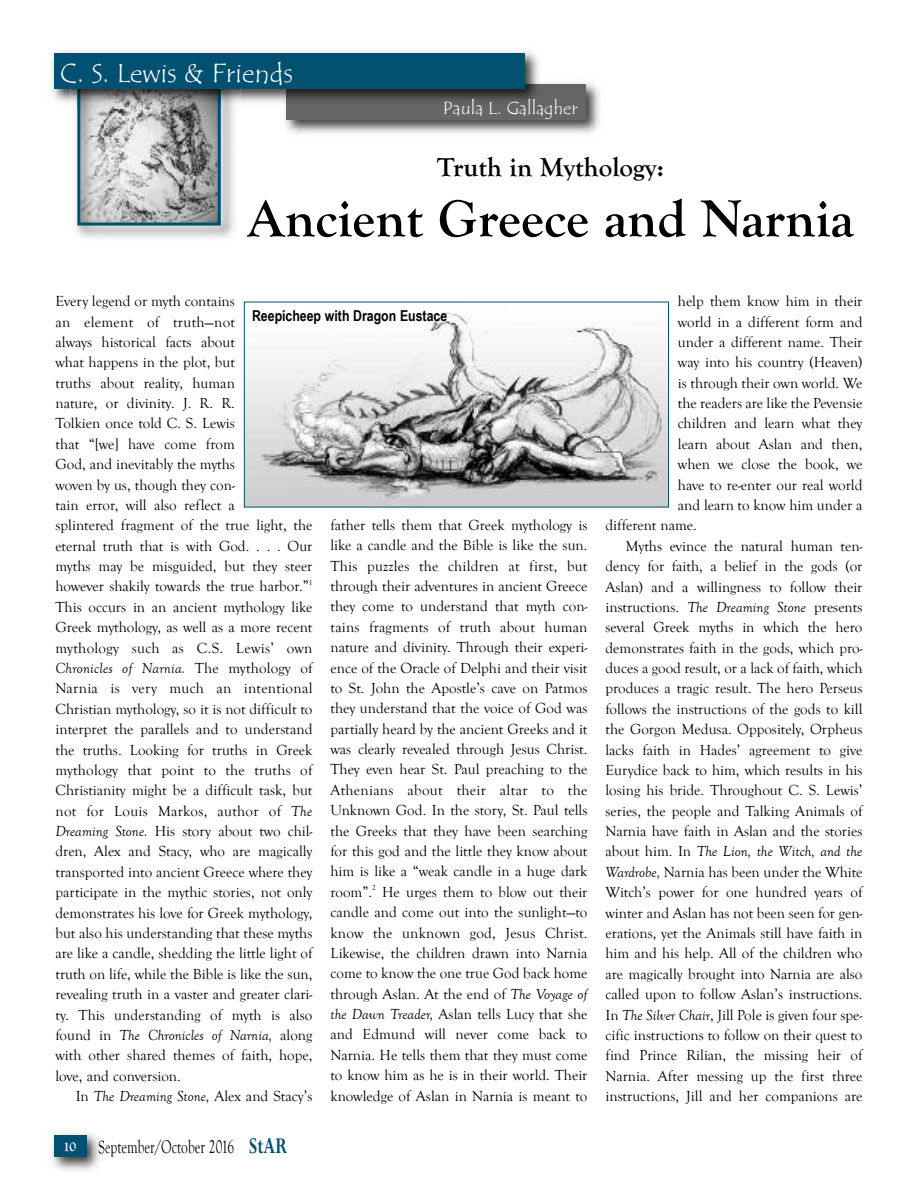
<style>
.page{position:relative;width:918px;height:1188px;background:#fff}
.page>*{position:absolute;margin:0;border:0;box-sizing:border-box;transform-origin:0 0}
.t1{font:700 54px "Goudy Old Style T";color:#000}
.t2{font:27px "Tempus Sans ITC";color:#fff}
.t3{font:700 27px "Goudy Old Style T";color:#000}
.t4{font:18.9px "Goudy Old Style T";color:#000;scale:.71 1}
.t5{font:18px "Tempus Sans ITC";color:#fff}
.t6{font:15px/20.4px "Goudy Old Style T";color:#000}
.t7{font:italic 15px "Goudy Old Style T";color:#000}
.t8{font:700 15px "Arial Narrow";color:#000}
.s1{font-style:italic}
.s2{font-style:normal}
.s3{font-weight:700;font-size:13.5px;color:#fff}
.s4{font-family:"Perpetua";font-weight:700;font-size:25.2px;color:#005171}
</style>
<div class="page">
<img style="left:51px;top:1132px;width:52px;height:39px">
<img style="left:99px;top:1141px;width:7px;height:16px">
<div style="left:54px;top:1135px;width:32px;height:21px;background:#005171"></div>
<img style="left:81px;top:108px;width:136px;height:114px">
<div style="left:77px;top:82px;width:144px;height:144px;border:3px solid #005171"></div>
<img style="left:285px;top:83px;width:315px;height:51px">
<div style="left:287px;top:85px;width:299px;height:35px;background:#666"></div>
<img style="left:52px;top:50px;width:487px;height:53px">
<img style="left:71px;top:89px;width:169px;height:19px">
<img style="left:77px;top:89px;width:144px;height:19px">
<img style="left:280px;top:78px;width:264px;height:30px">
<div style="left:54px;top:53px;width:471px;height:36px;background:#005171"></div>
<img style="left:246px;top:312px;width:421px;height:193px">
<div style="left:244px;top:302px;width:425px;height:205px;border:1px solid #005171"></div>
<h2 class="t2" style="left:60px;top:56px;width:234px">C. S. Lewis &amp; Friends</h2>
<p class="t5" style="left:443px;top:97px;width:136px">Paula L. Gallagher</p>
<h2 class="t3" style="left:437px;top:152px;width:228px">Truth in Mythology:</h2>
<h1 class="t1" style="left:248px;top:188px;width:607px">Ancient Greece and Narnia</h1>
<p class="t6" style="left:55px;top:291px;width:259px">Every legend or myth contains<br>an element of truth—not<br>always historical facts about<br>what happens in the plot, but<br>truths about reality, human<br>nature, or divinity. J. R. R.<br>Tolkien once told C. S. Lewis<br>that “[we] have come from<br>God, and inevitably the myths<br>woven by us, though they con-<br>tain error, will also reflect a<br>splintered fragment of the true light, the eternal truth that is with God. . . . Our myths may be misguided, but they steer however shakily towards the true harbor.”<sup>1<br></sup>This occurs in an ancient mythology like Greek mythology, as well as a more recent mythology such as C.S. Lewis’ own <span class="s1">Chronicles of Narnia.</span> The mythology of Narnia is very much an intentional Christian mythology, so it is not difficult to interpret the parallels and to understand the truths. Looking for truths in Greek mythology that point to the truths of Christianity might be a difficult task, but not for Louis Markos, author of <span class="s1">The Dreaming Stone.</span> His story about two chil&shy;dren, Alex and Stacy, who are magically transported into ancient Greece where they participate in the mythic stories, not only demonstrates his love for Greek mythology, but also his understanding that these myths are like a candle, shedding the little light of truth on life, while the Bible is like the sun, revealing truth in a vaster and greater clari&shy;ty. This understanding of myth is also found in <span class="s1">The Chronicles of Narnia,</span> along with other shared themes of faith, hope, love, and conversion.</p>
<p class="t7" style="left:76px;top:1088px;width:238px"><span class="s2">In</span> The Dreaming Stone, <span class="s2">Alex and Stacy’s</span></p>
<p class="t8" style="left:252px;top:307px;width:197px">Reepicheep with Dragon Eustace</p>
<p class="t6" style="left:330px;top:515px;width:259px;text-align:justify">father tells them that Greek mythology is like a candle and the Bible is like the sun.<br>This puzzles the children at first, but through their adventures in ancient Greece they come to understand that myth con&shy;tains fragments of truth about human nature and divinity. Through their experi&shy;ence of the Oracle of Delphi and their visit to St. John the Apostle’s cave on Patmos they understand that the voice of God was partially heard by the ancient Greeks and it was clearly revealed through Jesus Christ.<br>They even hear St. Paul preaching to the Athenians about their altar to the Unknown God. In the story, St. Paul tells the Greeks that they have been searching for this god and the little they know about him is like a “weak candle in a huge dark room”.<sup>2</sup> He urges them to blow out their candle and come out into the sunlight—to know the unknown god, Jesus Christ.<br>Likewise, the children drawn into Narnia come to know the one true God back home through Aslan. At the end of <span class="s1">The Voyage of the Dawn Treader,</span> Aslan tells Lucy that she and Edmund will never come back to Narnia. He tells them that they must come to know him as he is in their world. Their knowledge of Aslan in Narnia is meant to</p>
<p class="t4" style="left:63px;top:1136px;width:317px"><span class="s3">10</span> September/October 2016 <span class="s4">StAR</span></p>
<p class="t6" style="left:678px;top:291px;width:186px">help them know him in their</p>
<p class="t6" style="left:678px;top:311px;width:186px">world in a different form and</p>
<p class="t6" style="left:678px;top:332px;width:186px">under a different name. Their</p>
<p class="t6" style="left:678px;top:352px;width:186px">way into his country (Heaven)</p>
<p class="t6" style="left:678px;top:373px;width:186px">is through their own world. We</p>
<p class="t6" style="left:678px;top:393px;width:186px">the readers are like the Pevensie</p>
<p class="t6" style="left:678px;top:413px;width:186px">children and learn what they</p>
<p class="t6" style="left:678px;top:434px;width:186px">learn about Aslan and then,</p>
<p class="t6" style="left:678px;top:454px;width:186px">when we close the book, we</p>
<p class="t6" style="left:678px;top:474px;width:186px">have to re-enter our real world</p>
<p class="t6" style="left:678px;top:495px;width:186px">and learn to know him under a</p>
<p class="t6" style="left:606px;top:515px;width:93px">different name.</p>
<p class="t6" style="left:626px;top:536px;width:238px">Myths evince the natural human ten-</p>
<p class="t6" style="left:606px;top:556px;width:259px">dency for faith, a belief in the gods (or</p>
<p class="t6" style="left:606px;top:576px;width:259px">Aslan) and a willingness to follow their</p>
<p class="t6" style="left:606px;top:597px;width:259px">instructions. <span class="s1">The Dreaming Stone</span> presents</p>
<p class="t6" style="left:606px;top:617px;width:258px">several Greek myths in which the hero</p>
<p class="t6" style="left:606px;top:638px;width:259px">demonstrates faith in the gods, which pro-</p>
<p class="t6" style="left:606px;top:658px;width:259px">duces a good result, or a lack of faith, which</p>
<p class="t6" style="left:606px;top:678px;width:259px">produces a tragic result. The hero Perseus</p>
<p class="t6" style="left:606px;top:699px;width:259px">follows the instructions of the gods to kill</p>
<p class="t6" style="left:606px;top:719px;width:259px">the Gorgon Medusa. Oppositely, Orpheus</p>
<p class="t6" style="left:606px;top:739px;width:258px">lacks faith in Hades’ agreement to give</p>
<p class="t6" style="left:606px;top:760px;width:259px">Eurydice back to him, which results in his</p>
<p class="t6" style="left:606px;top:780px;width:259px">losing his bride. Throughout C. S. Lewis’</p>
<p class="t6" style="left:606px;top:801px;width:258px">series, the people and Talking Animals of</p>
<p class="t6" style="left:606px;top:821px;width:259px">Narnia have faith in Aslan and the stories</p>
<p class="t7" style="left:606px;top:843px;width:259px"><span class="s2">about him. In</span> The Lion, the Witch, and the</p>
<p class="t6" style="left:606px;top:862px;width:258px"><span class="s1">Wardrobe,</span> Narnia has been under the White</p>
<p class="t6" style="left:606px;top:882px;width:258px">Witch’s power for one hundred years of</p>
<p class="t6" style="left:606px;top:902px;width:259px">winter and Aslan has not been seen for gen-</p>
<p class="t6" style="left:606px;top:923px;width:258px">erations, yet the Animals still have faith in</p>
<p class="t6" style="left:606px;top:943px;width:258px">him and his help. All of the children who</p>
<p class="t6" style="left:606px;top:964px;width:258px">are magically brought into Narnia are also</p>
<p class="t6" style="left:606px;top:984px;width:259px">called upon to follow Aslan’s instructions.</p>
<p class="t6" style="left:606px;top:1004px;width:259px">In <span class="s1">The Silver Chair</span>, Jill Pole is given four spe-</p>
<p class="t6" style="left:606px;top:1025px;width:258px">cific instructions to follow on their quest to</p>
<p class="t6" style="left:606px;top:1045px;width:258px">find Prince Rilian, the missing heir of</p>
<p class="t6" style="left:606px;top:1066px;width:258px">Narnia. After messing up the first three</p>
<p class="t6" style="left:606px;top:1086px;width:258px">instructions, Jill and her companions are</p>
</div>
